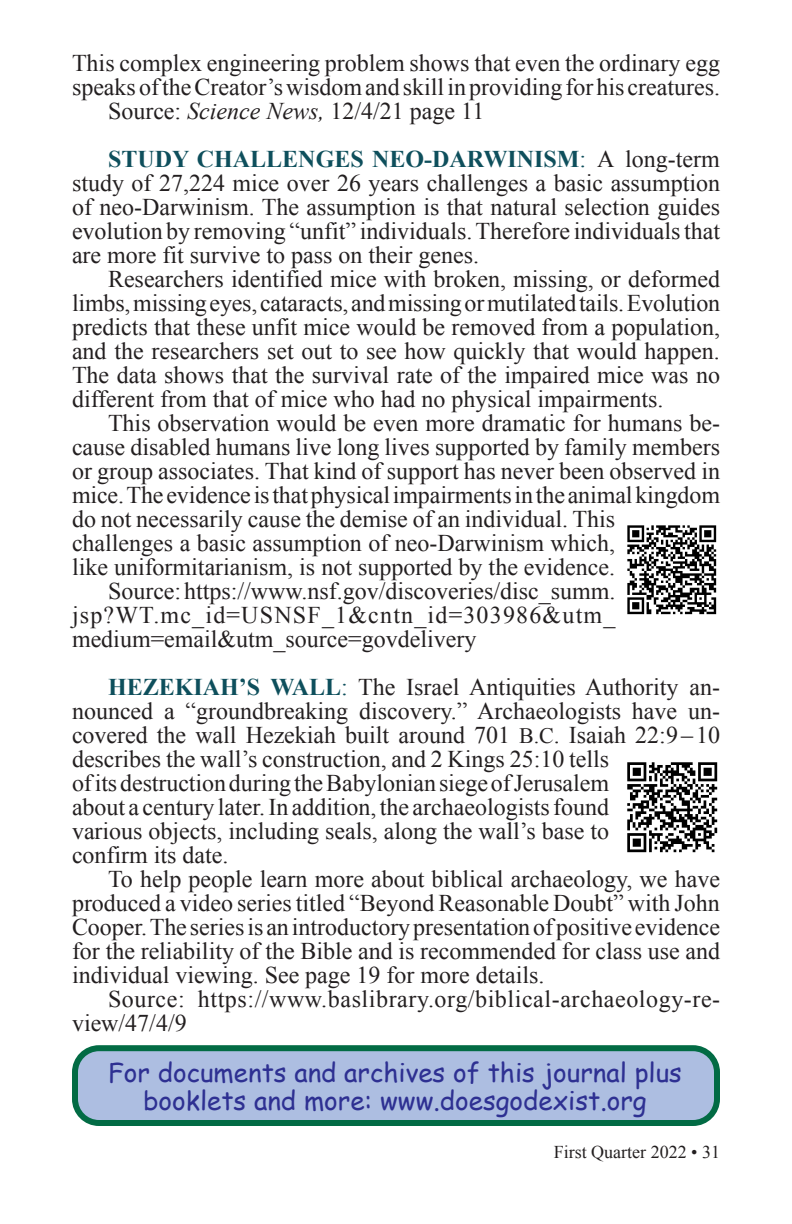
<style>
.page{position:relative;width:792px;height:1224px;background:#fff}
.page>*{position:absolute;margin:0;border:0;box-sizing:border-box;transform-origin:0 0}
.Body_Copy{font:26px/28px "Comic Sans MS";color:#2e3092;text-align:center}
.Body_Copy-2{font:24px/24px "Times New Roman";color:#231f20;text-align:justify}
.Body_Copy-3{font:24px/24px "Times New Roman";letter-spacing:.025em;color:#231f20}
.t1{font:18px "Times New Roman";color:#231f20}
.s1{font-style:italic}
.s2{font-weight:700;color:#0e4f5c}
.s3{color:#0e4f5c}
.s4{font-size:22px}
</style>
<div class="page">
<img style="left:627px;top:762px;width:91px;height:91px">
<img style="left:627px;top:525px;width:90px;height:90px">
<div style="left:75px;top:1048px;width:642px;height:75px;background:#adbee1;border-radius:24px"></div>
<div style="left:72px;top:1045px;width:648px;height:81px;border:6px solid #026b44;border-radius:24px"></div>
<p class="Body_Copy-2" style="left:72px;top:50px;width:650px">This complex engineering problem shows that even the ordinary egg speaks of the Creator’s wisdom and skill in providing for his creatures.</p>
<p class="Body_Copy-2" style="left:108px;top:98px;width:378px">Source: <span class="s1">Science News,</span> 12/4/21 page 11</p>
<p class="Body_Copy-2" style="left:72px;top:146px;width:650px;text-indent:36px"><span class="s2">STUDY CHALLENGES NEO-DARWINISM</span><span class="s3">:</span> A long-term study of 27,224 mice over 26 years challenges a basic assumption of neo-Darwinism. The assumption is that natural selection guides evolution by removing “unfit” individuals. Therefore individuals that are more fit survive to pass on their genes.</p>
<p class="Body_Copy-2" style="left:72px;top:266px;width:650px;text-indent:36px">Researchers identified mice with broken, missing, or deformed limbs, missing eyes, cataracts, and missing or mutilated tails. Evolution predicts that these unfit mice would be removed from a population, and the researchers set out to see how quickly that would happen.<br>The data shows that the survival rate of the impaired mice was no different from that of mice who had no physical impairments.</p>
<p class="Body_Copy-2" style="left:72px;top:410px;width:650px;text-align:left;text-indent:36px">This observation would be even more dramatic for humans be&shy;cause disabled humans live long lives supported by family members or group associates. That kind of support has never been observed in mice. The evidence is that physical impairments in the animal kingdom do not necessarily cause the demise of an individual. This challenges a basic assumption of neo-Darwinism which,<br>like uniformitarianism, is not supported by the evidence.</p>
<p class="Body_Copy-2" style="left:72px;top:578px;width:545px;text-indent:36px">Source: https://www.nsf.gov/discoveries/disc_summ. jsp?WT.mc_id=USNSF_1&amp;cntn_id=303986&amp;utm_ medium=email&amp;utm_source=govdelivery</p>
<p class="Body_Copy-2" style="left:72px;top:674px;width:649px;text-align:left;text-indent:36px"><span class="s2">HEZEKIAH’S WALL</span><span class="s3">:</span> The Israel Antiquities Authority an&shy;nounced a “groundbreaking discovery.” Archaeologists have un&shy;covered the wall Hezekiah built around 701 <span class="s4">B.C</span>. Isaiah 22:9–10 describes the wall’s construction, and 2 Kings 25:10 tells<br>of its destruction during the Babylonian siege of Jerusalem<br>about a century later. In addition, the archaeologists found<br>various objects, including seals, along the wall’s base to<br>confirm its date.</p>
<p class="Body_Copy-2" style="left:72px;top:866px;width:650px;text-indent:36px">To help people learn more about biblical archaeology, we have produced a video series titled “Beyond Reasonable Doubt” with John Cooper. The series is an introductory presentation of positive evidence for the reliability of the Bible and is recommended for class use and individual viewing. See page 19 for more details.</p>
<p class="Body_Copy-3" style="left:72px;top:986px;width:649px;text-indent:36px">Source: https://www.baslibrary.org/biblical-archaeology-re&shy;view/47/4/9</p>
<p class="Body_Copy" style="left:108px;top:1058px;width:575px">For documents and archives of this journal plus booklets and more: www.doesgodexist.org</p>
<p class="t1" style="left:554px;top:1140px;width:168px">First Quarter 2022 • 31</p>
</div>
